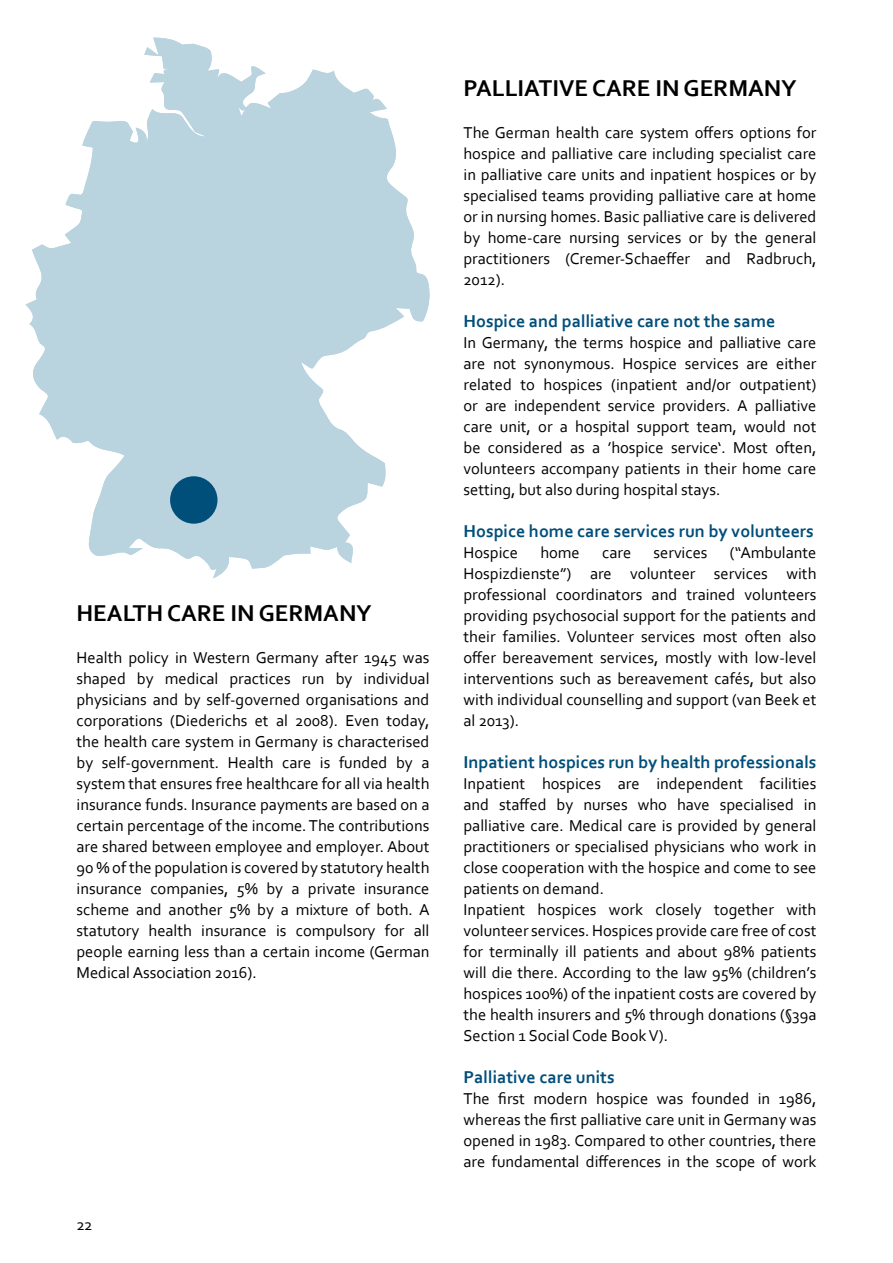
<style>
.page{position:relative;width:893px;height:1263px;background:#fff}
.page>*{position:absolute;margin:0;border:0;box-sizing:border-box;transform-origin:0 0}
.t1{font:700 24px "Corbel";color:#000}
.t2{font:700 18px "Corbel";color:#004e7a}
.t3{font:16.5px/21px "Corbel";color:#000;text-align:justify}
</style>
<div class="page">
<svg style="left:26px;top:38px;width:404px;height:540px;fill:#bad4df"></svg>
<div style="left:170px;top:476px;width:47px;height:48px;background:#004e7a;border-radius:50%"></div>
<h1 class="t1" style="left:77px;top:598px;width:297px">HEALTH CARE IN GERMANY</h1>
<p class="t3" style="left:77px;top:647px;width:354px">Health policy in Western Germany after 1945 was shaped by medical practices run by individual physicians and by self-governed organisations and corporations (Diederichs et al 2008). Even today, the health care system in Germany is characterised by self-government. Health care is funded by a system that ensures free healthcare for all via health insurance funds. Insurance payments are based on a certain percentage of the income. The contributions are shared between employee and employer. About 90 % of the population is covered by statutory health insurance companies, 5% by a private insurance scheme and another 5% by a mixture of both. A statutory health insurance is compulsory for all people earning less than a certain income (German Medical Association 2016).</p>
<p class="t3" style="left:77px;top:1214px;width:18px">22</p>
<h1 class="t1" style="left:463px;top:73px;width:335px">PALLIATIVE CARE IN GERMANY</h1>
<p class="t3" style="left:463px;top:122px;width:354px">The German health care system offers options for hospice and palliative care including specialist care in palliative care units and inpatient hospices or by specialised teams providing palliative care at home or in nursing homes. Basic palliative care is delivered by home-care nursing services or by the general practitioners (Cremer-Schaeffer and Radbruch, 2012).</p>
<p class="t2" style="left:463px;top:310px;width:313px">Hospice and palliative care not the same</p>
<p class="t3" style="left:463px;top:332px;width:354px">In Germany, the terms hospice and palliative care are not synonymous. Hospice services are either related to hospices (inpatient and/or outpatient) or are independent service providers. A palliative care unit, or a hospital support team, would not be considered as a ’hospice service‘. Most often, volunteers accompany patients in their home care setting, but also during hospital stays.</p>
<p class="t2" style="left:463px;top:520px;width:352px">Hospice home care services run by volunteers</p>
<p class="t3" style="left:463px;top:542px;width:56px">Hospice</p>
<p class="t3" style="left:540px;top:542px;width:41px">home</p>
<p class="t3" style="left:602px;top:542px;width:31px">care</p>
<p class="t3" style="left:654px;top:542px;width:55px">services</p>
<p class="t3" style="left:463px;top:542px;width:354px;text-indent:266px">(“Ambulante Hospizdienste”) are volunteer services with professional coordinators and trained volunteers providing psychosocial support for the patients and their families. Volunteer services most often also offer bereavement services, mostly with low-level interventions such as bereavement cafés, but also with individual counselling and support (van Beek et al 2013).</p>
<p class="t2" style="left:463px;top:751px;width:354px">Inpatient hospices run by health professionals</p>
<p class="t3" style="left:463px;top:773px;width:354px;text-align:left">Inpatient hospices are independent facilities and staffed by nurses who have specialised in palliative care. Medical care is provided by general practitioners or specialised physicians who work in close cooperation with the hospice and come to see patients on demand.<br>Inpatient hospices work closely together with volunteer services. Hospices provide care free of cost for terminally ill patients and about 98% patients will die there. According to the law 95% (children’s hospices 100%) of the inpatient costs are covered by the health insurers and 5% through donations (§39a Section 1 Social Code Book V).</p>
<p class="t2" style="left:463px;top:1066px;width:153px">Palliative care units</p>
<p class="t3" style="left:463px;top:1088px;width:354px">The first modern hospice was founded in 1986, whereas the first palliative care unit in Germany was opened in 1983. Compared to other countries, there are fundamental differences in the scope of work</p>
</div>
